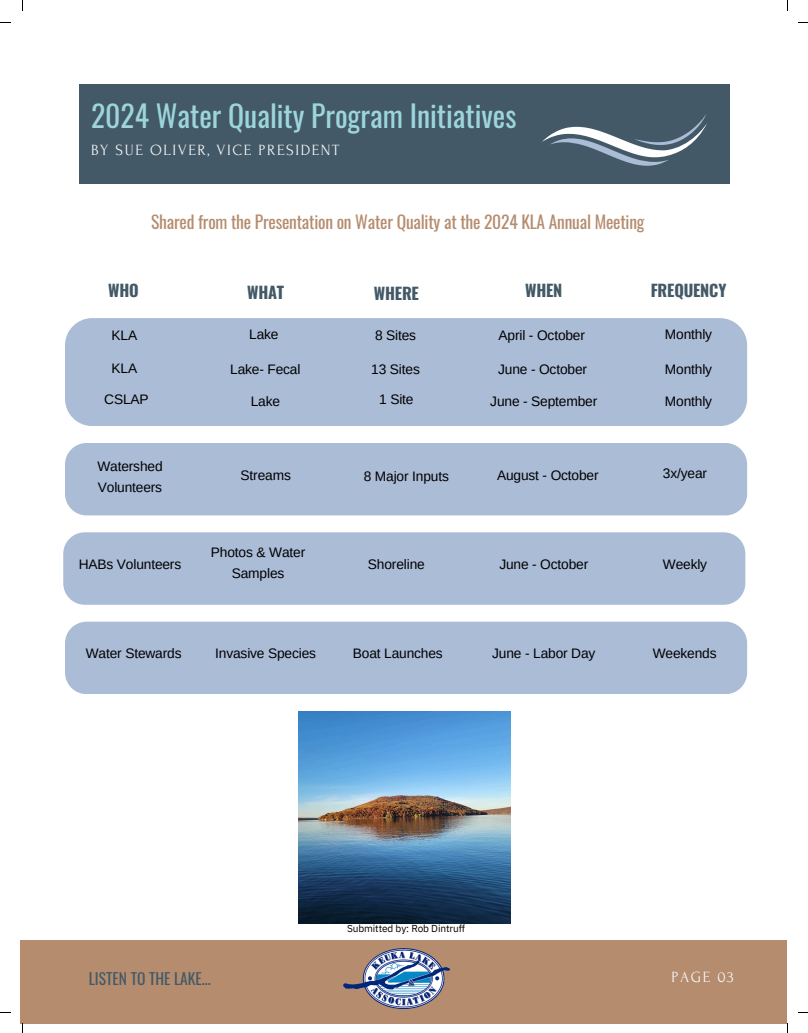
<style>
.page{position:relative;width:808px;height:1033px;background:#fff}
.page>*{position:absolute;margin:0;border:0;box-sizing:border-box;transform-origin:0 0}
.t1{font:29.75px "Oswald";color:#9dd5dd}
.t2{font:17.5px "Oswald";letter-spacing:-.01em;color:#b58c6e}
.t3{font:700 16.38px "Oswald";letter-spacing:-.01em;color:#435967}
.t4{font:15.5px "Forum";letter-spacing:.1em;color:#fafafa}
.t5{font:15.5px "Oswald";color:#435967}
.t6{font:13.75px/20.6px "Arimo";letter-spacing:-.01em;color:#000}
.t7{font:10.12px "IBM Plex Sans";letter-spacing:-.01em;color:#000}
</style>
<div class="page">
<div style="left:80px;top:85px;width:649px;height:99px;background:#435967"></div>
<div style="left:65px;top:318px;width:682px;height:108px;background:#abbcd7;border-radius:27px"></div>
<div style="left:65px;top:443px;width:682px;height:72px;background:#abbcd7;border-radius:22px"></div>
<div style="left:63px;top:532px;width:682px;height:73px;background:#abbcd7;border-radius:22px"></div>
<div style="left:65px;top:621px;width:682px;height:73px;background:#abbcd7;border-radius:22px"></div>
<svg style="left:542px;top:115px;width:165px;height:50px"></svg>
<div style="left:21px;top:940px;width:765px;height:83px;background:#b58c6e"></div>
<img style="left:343px;top:948px;width:106px;height:60px">
<img style="left:298px;top:711px;width:212px;height:212px">
<h1 class="t1" style="left:91px;top:93px;width:427px">2024 Water Quality Program Initiatives</h1>
<h3 class="t4" style="left:91px;top:142px;width:250px">BY SUE OLIVER, VICE PRESIDENT</h3>
<p class="t2" style="left:151px;top:208px;width:495px">Shared from the Presentation on Water Quality at the 2024 KLA Annual Meeting</p>
<h2 class="t3" style="left:108px;top:277px;width:32px">WHO</h2>
<h5 class="t3" style="left:247px;top:279px;width:39px">WHAT</h5>
<h5 class="t3" style="left:374px;top:280px;width:47px">WHERE</h5>
<h2 class="t3" style="left:525px;top:277px;width:39px">WHEN</h2>
<h5 class="t3" style="left:650px;top:277px;width:77px">FREQUENCY</h5>
<h6 class="t6" style="left:111px;top:325px;width:27px">KLA</h6>
<h6 class="t6" style="left:375px;top:325px;width:43px">8 Sites</h6>
<h6 class="t6" style="left:498px;top:325px;width:88px">April - October</h6>
<h6 class="t6" style="left:665px;top:324px;width:49px">Monthly</h6>
<h6 class="t6" style="left:111px;top:358px;width:27px">KLA</h6>
<h6 class="t6" style="left:230px;top:359px;width:72px">Lake- Fecal</h6>
<h6 class="t6" style="left:371px;top:359px;width:50px">13 Sites</h6>
<h6 class="t6" style="left:498px;top:359px;width:90px">June - October</h6>
<h6 class="t6" style="left:665px;top:359px;width:49px">Monthly</h6>
<h6 class="t6" style="left:104px;top:389px;width:46px">CSLAP</h6>
<h6 class="t6" style="left:251px;top:391px;width:31px">Lake</h6>
<h6 class="t6" style="left:379px;top:389px;width:36px">1 Site</h6>
<h6 class="t6" style="left:490px;top:391px;width:108px">June - September</h6>
<h6 class="t6" style="left:665px;top:391px;width:49px">Monthly</h6>
<h2 class="t6" style="left:249px;top:324px;width:31px">Lake</h2>
<h6 class="t6" style="left:97px;top:456px;width:67px">Watershed<br>Volunteers</h6>
<h6 class="t6" style="left:364px;top:465px;width:87px">8 Major Inputs</h6>
<h6 class="t6" style="left:663px;top:463px;width:46px">3x/year</h6>
<h6 class="t6" style="left:497px;top:465px;width:103px">August - October</h6>
<h6 class="t6" style="left:240px;top:465px;width:52px">Streams</h6>
<h6 class="t6" style="left:211px;top:542px;width:96px;text-align:center">Photos &amp; Water<br>Samples</h6>
<h6 class="t6" style="left:79px;top:553px;width:104px">HABs Volunteers</h6>
<h6 class="t6" style="left:368px;top:553px;width:58px">Shoreline</h6>
<h6 class="t6" style="left:662px;top:553px;width:46px">Weekly</h6>
<h6 class="t6" style="left:499px;top:553px;width:90px">June - October</h6>
<h6 class="t6" style="left:86px;top:643px;width:97px">Water Stewards</h6>
<h6 class="t6" style="left:353px;top:643px;width:91px">Boat Launches</h6>
<h6 class="t6" style="left:652px;top:643px;width:65px">Weekends</h6>
<p class="t6" style="left:215px;top:643px;width:102px">Invasive Species</p>
<p class="t6" style="left:492px;top:643px;width:105px">June - Labor Day</p>
<h3 class="t7" style="left:347px;top:921px;width:120px">Submitted by: Rob Dintruff</h3>
<p class="t5" style="left:89px;top:966px;width:123px">LISTEN TO THE LAKE...</p>
<h4 class="t4" style="left:671px;top:968px;width:64px">PAGE 03</h4>
</div>
